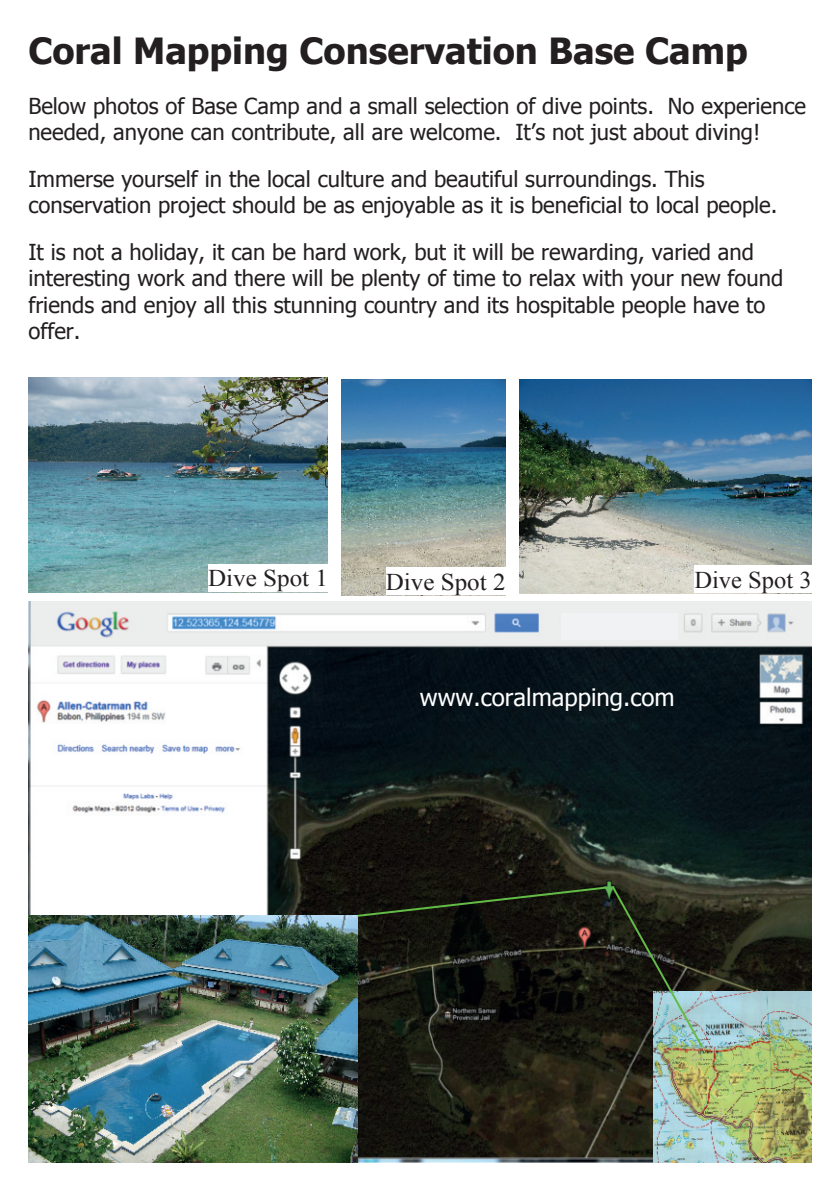
<style>
.page{position:relative;width:840px;height:1191px;background:#fff}
.page>*{position:absolute;margin:0;border:0;box-sizing:border-box;transform-origin:0 0}
.t1{font:700 36px "Tahoma";color:#231f20}
.t2{font:24px "Tahoma";color:#fff}
.t3{font:24px "Times New Roman";color:#231f20;scale:1.04 1}
.t4{font:24px "Times New Roman";color:#231f20}
.t5{font:22px/26.6px "Tahoma";color:#231f20}
</style>
<div class="page">
<img style="left:29px;top:601px;width:782px;height:561px">
<img style="left:28px;top:915px;width:329px;height:247px">
<img style="left:652px;top:991px;width:159px;height:171px">
<svg style="left:355px;top:884px;width:349px;height:166px;background:#20231b"></svg>
<img style="left:519px;top:379px;width:292px;height:215px">
<div style="left:694px;top:565px;width:117px;height:27px;background:#fff"></div>
<img style="left:28px;top:377px;width:300px;height:215px">
<div style="left:208px;top:564px;width:120px;height:27px;background:#fff"></div>
<img style="left:341px;top:379px;width:164px;height:217px">
<div style="left:385px;top:567px;width:120px;height:28px;background:#fff"></div>
<div style="left:560px;top:613px;width:116px;height:26px;background:#f1f2f3"></div>
<h1 class="t1" style="left:28px;top:37px;width:720px">Coral Mapping Conservation Base Camp</h1>
<p class="t5" style="left:28px;top:94px;width:778px">Below photos of Base Camp and a small selection of dive points. No experience needed, anyone can contribute, all are welcome. It’s not just about diving!</p>
<p class="t5" style="left:28px;top:167px;width:750px">Immerse yourself in the local culture and beautiful surroundings. This conservation project should be as enjoyable as it is beneficial to local people.</p>
<p class="t5" style="left:28px;top:240px;width:756px">It is not a holiday, it can be hard work, but it will be rewarding, varied and interesting work and there will be plenty of time to relax with your new found friends and enjoy all this stunning country and its hospitable people have to offer.</p>
<p class="t3" style="left:208px;top:570px;width:117px">Dive Spot 1</p>
<p class="t3" style="left:385px;top:573px;width:117px">Dive Spot 2</p>
<p class="t4" style="left:694px;top:571px;width:119px">Dive Spot 3</p>
<p class="t2" style="left:420px;top:688px;width:256px">www.coralmapping.com</p>
</div>
